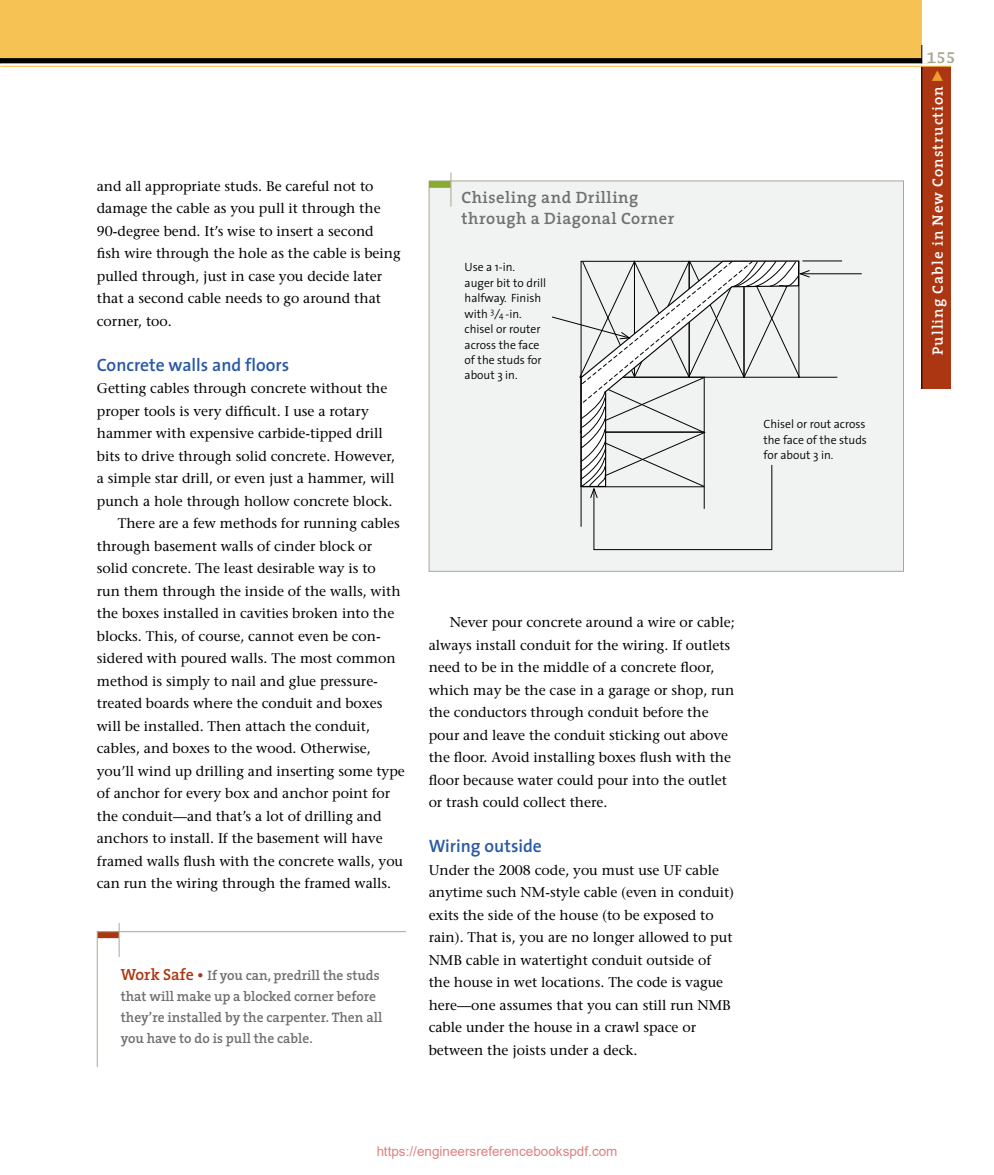
<style>
.page{position:relative;width:994px;height:1175px;background:#fff}
.page>*{position:absolute;margin:0;border:0;box-sizing:border-box;transform-origin:0 0}
.t1{font:600 18px "The Sans";color:#2858a5}
.t2{font:600 16.5px/20.9px "The Serif";letter-spacing:.03em;color:#6d6f71}
.t3{font:600 15px "The Serif";letter-spacing:.07em;color:#fff}
.t4{font:700 14.85px "Lucida Typewriter";color:#a9a793;scale:.95 1}
.t5{font:14.1px/22.5px "Stone Serif";color:#000}
.t6{font:600 13.8px/20.9px "The Serif";color:#6d6f71}
.t7{font:13.5px "Arial";color:rgb(191 0 0/.5)}
.t8{font:300 12px/15.5px "The Sans";color:#000}
.s1{font-size:16.2px;color:#ac3612}
.s2{font-size:8.4px}
</style>
<div class="page">
<div style="left:0;top:0;width:921px;height:65px;background:#f6c254"></div>
<div style="left:921px;top:65px;width:29px;height:324px;background:#ac3612"></div>
<div style="left:0;top:58px;width:921px;height:6px;background:#000"></div>
<hr style="left:921px;top:45px;width:1px;height:344px;background:#000">
<hr style="left:0;top:65px;width:950px;height:2px;background:#f5bb3e">
<hr style="left:0;top:64px;width:993px;height:2px;background:#fff">
<div style="left:428px;top:180px;width:475px;height:392px;background:#f1f3f2;border:1px solid #a9a793"></div>
<div style="left:429px;top:181px;width:21px;height:7px;background:#88ab2d"></div>
<hr style="left:450px;top:172px;width:1px;height:35px;background:#a9a793">
<hr style="left:580px;top:487px;width:1px;height:40px;background:#000">
<hr style="left:802px;top:260px;width:39px;height:1px;background:#000">
<hr style="left:797px;top:377px;width:40px;height:1px;background:#000">
<hr style="left:593px;top:489px;width:1px;height:60px;background:#000">
<hr style="left:771px;top:465px;width:1px;height:84px;background:#000">
<hr style="left:593px;top:549px;width:178px;height:1px;background:#000">
<hr style="left:800px;top:273px;width:61px;height:1px;background:#000">
<svg style="left:552px;top:260px;width:258px;height:249px"></svg>
<svg style="left:98px;top:932px;width:21px;height:6px"></svg>
<hr style="left:119px;top:922px;width:1px;height:35px;background:#a9a793">
<hr style="left:97px;top:931px;width:309px;height:1px;background:#a9a793">
<hr style="left:97px;top:931px;width:1px;height:135px;background:#a9a793">
<p class="t5" style="left:97px;top:174px;width:305px">and all appropriate studs. Be careful not to damage the cable as you pull it through the 90-degree bend. It’s wise to insert a second fish wire through the hole as the cable is being pulled through, just in case you decide later that a second cable needs to go around that corner, too.</p>
<p class="t1" style="left:97px;top:349px;width:194px">Concrete walls and floors</p>
<p class="t5" style="left:97px;top:377px;width:292px">Getting cables through concrete without the</p>
<p class="t5" style="left:97px;top:399px;width:273px">proper tools is very difficult. I use a rotary</p>
<p class="t5" style="left:97px;top:422px;width:287px">hammer with expensive carbide-tipped drill</p>
<p class="t5" style="left:97px;top:444px;width:300px">bits to drive through solid concrete. However,</p>
<p class="t5" style="left:97px;top:467px;width:299px">a simple star drill, or even just a hammer, will</p>
<p class="t5" style="left:97px;top:489px;width:297px">punch a hole through hollow concrete block.</p>
<p class="t5" style="left:118px;top:512px;width:283px">There are a few methods for running cables</p>
<p class="t5" style="left:97px;top:534px;width:277px">through basement walls of cinder block or</p>
<p class="t5" style="left:97px;top:557px;width:280px">solid concrete. The least desirable way is to</p>
<p class="t5" style="left:97px;top:579px;width:305px">run them through the inside of the walls, with</p>
<p class="t5" style="left:97px;top:602px;width:299px">the boxes installed in cavities broken into the</p>
<p class="t5" style="left:97px;top:624px;width:285px">blocks. This, of course, cannot even be con-</p>
<p class="t5" style="left:97px;top:647px;width:300px">sidered with poured walls. The most common</p>
<p class="t5" style="left:97px;top:669px;width:282px">method is simply to nail and glue pressure-</p>
<p class="t5" style="left:97px;top:692px;width:287px">treated boards where the conduit and boxes</p>
<p class="t5" style="left:97px;top:714px;width:275px">will be installed. Then attach the conduit,</p>
<p class="t5" style="left:97px;top:737px;width:275px">cables, and boxes to the wood. Otherwise,</p>
<p class="t5" style="left:97px;top:759px;width:309px">you’ll wind up drilling and inserting some type</p>
<p class="t5" style="left:97px;top:782px;width:295px">of anchor for every box and anchor point for</p>
<p class="t5" style="left:97px;top:804px;width:286px">the conduit—and that’s a lot of drilling and</p>
<p class="t5" style="left:97px;top:827px;width:287px">anchors to install. If the basement will have</p>
<p class="t5" style="left:97px;top:849px;width:308px">framed walls flush with the concrete walls, you</p>
<p class="t5" style="left:97px;top:872px;width:296px">can run the wiring through the framed walls.</p>
<p class="t6" style="left:121px;top:964px;width:263px"><span class="s1">Work Safe •</span> If you can, predrill the studs that will make up a blocked corner before they’re installed by the carpenter. Then all you have to do is pull the cable.</p>
<p class="t2" style="left:461px;top:186px;width:214px">Chiseling and Drilling through a Diagonal Corner</p>
<p class="t8" style="left:464px;top:259px;width:83px">Use a 1-in. auger bit to drill halfway. Finish with <sup>3</sup>⁄<span class="s2">4</span> -in. chisel or router across the face of the studs for about 3 in.</p>
<p class="t5" style="left:428px;top:611px;width:307px;text-indent:21px">Never pour concrete around a wire or cable; always install conduit for the wiring. If outlets need to be in the middle of a concrete floor, which may be the case in a garage or shop, run the conductors through conduit before the pour and leave the conduit sticking out above the floor. Avoid installing boxes flush with the floor because water could pour into the outlet or trash could collect there.</p>
<p class="t1" style="left:428px;top:831px;width:115px">Wiring outside</p>
<p class="t5" style="left:428px;top:858px;width:307px">Under the 2008 code, you must use UF cable anytime such NM-style cable (even in conduit) exits the side of the house (to be exposed to rain). That is, you are no longer allowed to put NMB cable in watertight conduit outside of the house in wet locations. The code is vague here—one assumes that you can still run NMB cable under the house in a crawl space or between the joists under a deck.</p>
<p class="t8" style="left:763px;top:416px;width:105px;text-align:justify">Chisel or rout across the face of the studs for about 3 in.</p>
<p class="t7" style="left:376px;top:1141px;width:242px">https://engineersreferencebookspdf.com</p>
<p class="t4" style="left:926px;top:49px;width:32px">155</p>
<p class="t3" style="left:924px;top:355px;width:270px;rotate:-90deg">Pulling Cable in New Construction</p>
</div>
